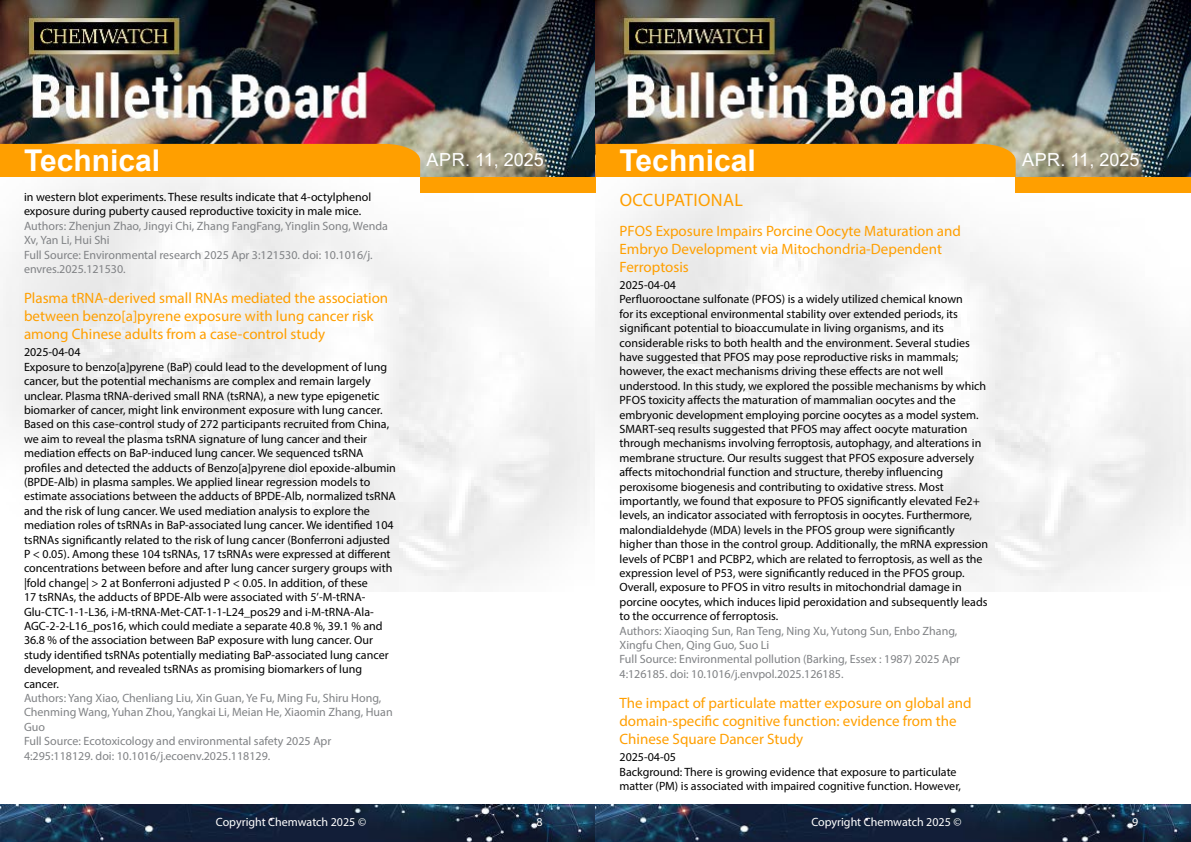
<style>
.page{position:relative;width:1191px;height:842px;background:#fff}
.page>*{position:absolute;margin:0;border:0;box-sizing:border-box;transform-origin:0 0}
.t1{font:700 30px "Arial";color:#fff}
.t2{font:18px "Arial";color:#fff}
.t3{font:18px "Myriad Pro";letter-spacing:.02em;color:#ff9f00}
.t4{font:15px/18px "Myriad Pro";color:#ff9f00}
.t5{font:12px/14.4px "Myriad Pro";color:#000}
.t6{font:12px/14.4px "Myriad Pro";color:#808285}
.t7{font:12px "Myriad Pro";color:#fff}
</style>
<div class="page">
<img style="left:0;top:0;width:1191px;height:592px">
<div style="left:420px;top:177px;width:175px;height:15px;background:#ff9f00"></div>
<div style="left:1015px;top:177px;width:176px;height:15px;background:#ff9f00"></div>
<div style="left:0;top:144px;width:420px;height:33px;background:#ff9f00"></div>
<div style="left:595px;top:144px;width:420px;height:33px;background:#ff9f00"></div>
<img style="left:0;top:804px;width:1191px;height:38px">
<h1 class="t1" style="left:24px;top:139px;width:138px">Technical</h1>
<h2 class="t2" style="left:426px;top:148px;width:119px">Apr. 11, 2025</h2>
<h1 class="t1" style="left:619px;top:139px;width:138px">Technical</h1>
<h2 class="t2" style="left:1022px;top:148px;width:119px">Apr. 11, 2025</h2>
<p class="t5" style="left:24px;top:190px;width:349px">in western blot experiments. These results indicate that 4-octylphenol exposure during puberty caused reproductive toxicity in male mice.</p>
<p class="t6" style="left:24px;top:218px;width:365px">Authors: Zhenjun Zhao, Jingyi Chi, Zhang FangFang, Yinglin Song, Wenda Xv, Yan Li, Hui Shi<br>Full Source: Environmental research 2025 Apr 3:121530. doi: 10.1016/j. envres.2025.121530.</p>
<p class="t4" style="left:24px;top:289px;width:366px">Plasma tRNA-derived small RNAs mediated the association between benzo[a]pyrene exposure with lung cancer risk among Chinese adults from a case-control study</p>
<p class="t5" style="left:24px;top:345px;width:373px">2025-04-04<br>Exposure to benzo[a]pyrene (BaP) could lead to the development of lung cancer, but the potential mechanisms are complex and remain largely unclear. Plasma tRNA-derived small RNA (tsRNA), a new type epigenetic biomarker of cancer, might link environment exposure with lung cancer.<br>Based on this case-control study of 272 participants recruited from China, we aim to reveal the plasma tsRNA signature of lung cancer and their mediation effects on BaP-induced lung cancer. We sequenced tsRNA profiles and detected the adducts of Benzo[a]pyrene diol epoxide-albumin (BPDE-Alb) in plasma samples. We applied linear regression models to estimate associations between the adducts of BPDE-Alb, normalized tsRNA and the risk of lung cancer. We used mediation analysis to explore the mediation roles of tsRNAs in BaP-associated lung cancer. We identified 104 tsRNAs significantly related to the risk of lung cancer (Bonferroni adjusted P &lt; 0.05). Among these 104 tsRNAs, 17 tsRNAs were expressed at different concentrations between before and after lung cancer surgery groups with |fold change| &gt; 2 at Bonferroni adjusted P &lt; 0.05. In addition, of these<br>17 tsRNAs, the adducts of BPDE-Alb were associated with 5’-M-tRNA-Glu-CTC-1-1-L36, i-M-tRNA-Met-CAT-1-1-L24_pos29 and i-M-tRNA-Ala-AGC-2-2-L16_pos16, which could mediate a separate 40.8 %, 39.1 % and 36.8 % of the association between BaP exposure with lung cancer. Our study identified tsRNAs potentially mediating BaP-associated lung cancer development, and revealed tsRNAs as promising biomarkers of lung cancer.</p>
<p class="t6" style="left:24px;top:691px;width:370px">Authors: Yang Xiao, Chenliang Liu, Xin Guan, Ye Fu, Ming Fu, Shiru Hong, Chenming Wang, Yuhan Zhou, Yangkai Li, Meian He, Xiaomin Zhang, Huan Guo<br>Full Source: Ecotoxicology and environmental safety 2025 Apr 4:295:118129. doi: 10.1016/j.ecoenv.2025.118129.</p>
<h2 class="t3" style="left:619px;top:188px;width:125px">OCCUPATIONAL</h2>
<p class="t4" style="left:619px;top:221px;width:343px">PFOS Exposure Impairs Porcine Oocyte Maturation and<br>Embryo Development via Mitochondria-Dependent<br>Ferroptosis</p>
<p class="t5" style="left:619px;top:277px;width:370px">2025-04-04<br>Perfluorooctane sulfonate (PFOS) is a widely utilized chemical known<br>for its exceptional environmental stability over extended periods, its significant potential to bioaccumulate in living organisms, and its considerable risks to both health and the environment. Several studies have suggested that PFOS may pose reproductive risks in mammals; however, the exact mechanisms driving these effects are not well understood. In this study, we explored the possible mechanisms by which PFOS toxicity affects the maturation of mammalian oocytes and the embryonic development employing porcine oocytes as a model system.<br>SMART-seq results suggested that PFOS may affect oocyte maturation through mechanisms involving ferroptosis, autophagy, and alterations in membrane structure. Our results suggest that PFOS exposure adversely affects mitochondrial function and structure, thereby influencing peroxisome biogenesis and contributing to oxidative stress. Most importantly, we found that exposure to PFOS significantly elevated Fe2+ levels, an indicator associated with ferroptosis in oocytes. Furthermore, malondialdehyde (MDA) levels in the PFOS group were significantly higher than those in the control group. Additionally, the mRNA expression levels of PCBP1 and PCBP2, which are related to ferroptosis, as well as the expression level of P53, were significantly reduced in the PFOS group.<br>Overall, exposure to PFOS in vitro results in mitochondrial damage in porcine oocytes, which induces lipid peroxidation and subsequently leads to the occurrence of ferroptosis.</p>
<p class="t6" style="left:619px;top:623px;width:342px">Authors: Xiaoqing Sun, Ran Teng, Ning Xu, Yutong Sun, Enbo Zhang, Xingfu Chen, Qing Guo, Suo Li<br>Full Source: Environmental pollution (Barking, Essex : 1987) 2025 Apr 4:126185. doi: 10.1016/j.envpol.2025.126185.</p>
<p class="t4" style="left:619px;top:693px;width:354px">The impact of particulate matter exposure on global and domain-specific cognitive function: evidence from the<br>Chinese Square Dancer Study</p>
<p class="t5" style="left:619px;top:750px;width:343px">2025-04-05<br>Background: There is growing evidence that exposure to particulate matter (PM) is associated with impaired cognitive function. However,</p>
<p class="t7" style="left:216px;top:815px;width:152px">Copyright Chemwatch 2025 ©</p>
<p class="t7" style="left:536px;top:815px;width:8px">8</p>
<p class="t7" style="left:811px;top:815px;width:152px">Copyright Chemwatch 2025 ©</p>
<p class="t7" style="left:1132px;top:815px;width:8px">9</p>
</div>
